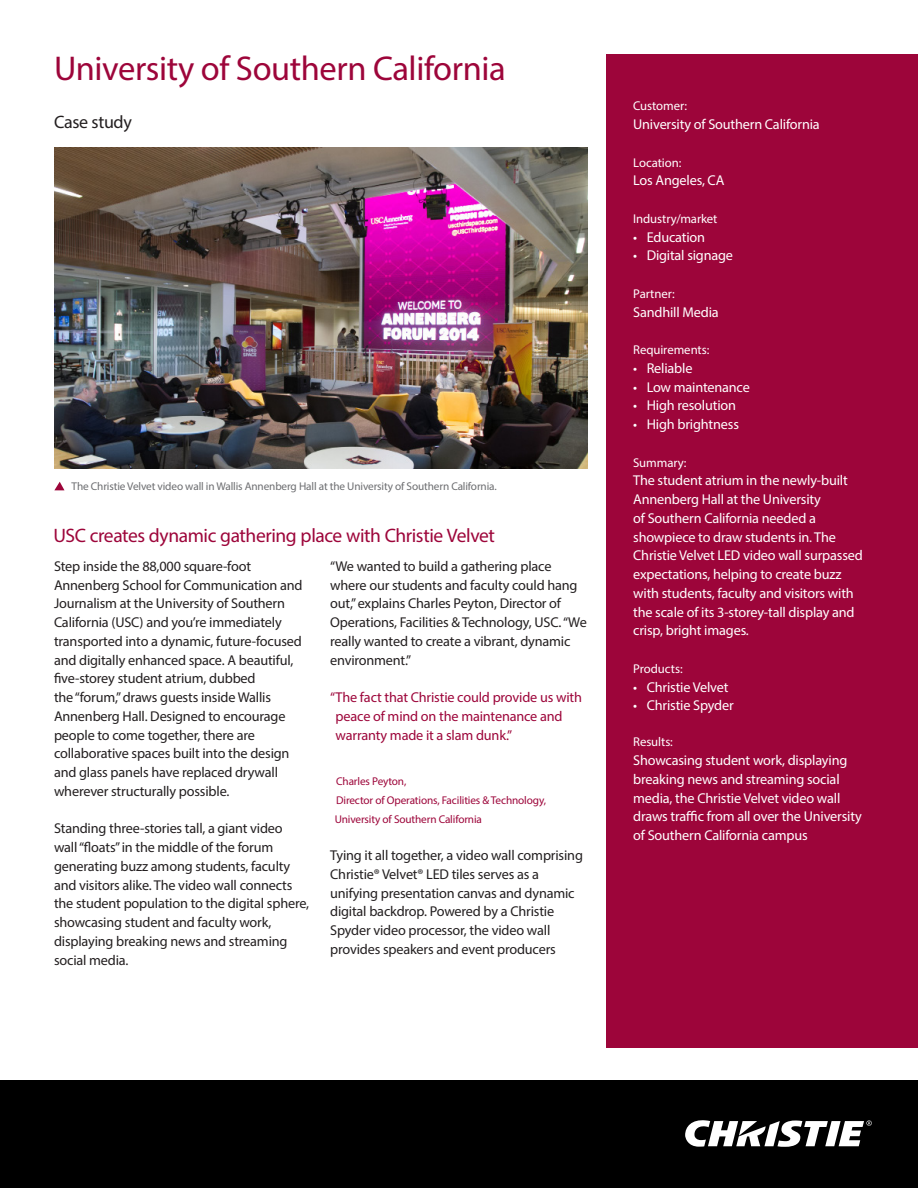
<style>
.page{position:relative;width:918px;height:1188px;background:#fff}
.page>*{position:absolute;margin:0;border:0;box-sizing:border-box;transform-origin:0 0}
.casestudy_title_fina{font:34.5px "Myriad Pro";letter-spacing:-.01em;color:#9d053a}
.headline_noUnderline{font:19.5px "Myriad Pro";letter-spacing:-.02em;color:#9d053a}
.title_subhead_May-13{font:18px "Myriad Pro";letter-spacing:-.015em;color:#231f20}
.body_copy_final_May{font:14.25px/18.8px "Myriad Pro";letter-spacing:-.01em;color:#231f20}
.side_colum_item_fina{font:14.25px/18.8px "Myriad Pro";letter-spacing:-.01em;color:#fff}
.body_copy_final_May-2{font:14.25px/18.8px "Myriad Pro";letter-spacing:-.01em;color:#9d053a}
.side_column_title_fi{font:12.75px "Myriad Pro";letter-spacing:-.005em;color:#fff}
.quotes_final_May-13{font:11.25px/18.8px "Myriad Pro";letter-spacing:-.01em;color:#9d053a}
.caption_copy_final_M{font:11.25px "Myriad Pro";letter-spacing:-.01em;color:#6c6d70}
</style>
<div class="page">
<div style="left:0;top:1080px;width:918px;height:108px;background:#000"></div>
<div style="left:606px;top:54px;width:312px;height:994px;background:#9d053a"></div>
<svg style="left:685px;top:1120px;width:187px;height:27px"></svg>
<svg style="left:54px;top:482px;width:11px;height:8px"></svg>
<img style="left:54px;top:148px;width:534px;height:321px">
<p class="casestudy_title_fina" style="left:54px;top:48px;width:453px">University of Southern California</p>
<p class="title_subhead_May-13" style="left:54px;top:111px;width:80px">Case study</p>
<p class="caption_copy_final_M" style="left:72px;top:480px;width:427px">The Christie Velvet video wall in Wallis Annenberg Hall at the University of Southern California.</p>
<p class="headline_noUnderline" style="left:54px;top:523px;width:443px">USC creates dynamic gathering place with Christie Velvet</p>
<p class="body_copy_final_May" style="left:54px;top:557px;width:250px">Step inside the 88,000 square-foot Annenberg School for Communication and Journalism at the University of Southern California (USC) and you’re immediately transported into a dynamic, future-focused and digitally enhanced space. A beautiful, five-storey student atrium, dubbed<br>the “forum,” draws guests inside Wallis Annenberg Hall. Designed to encourage people to come together, there are collaborative spaces built into the design and glass panels have replaced drywall wherever structurally possible.</p>
<p class="body_copy_final_May" style="left:54px;top:819px;width:257px">Standing three-stories tall, a giant video wall “floats” in the middle of the forum generating buzz among students, faculty and visitors alike. The video wall connects the student population to the digital sphere, showcasing student and faculty work, displaying breaking news and streaming social media.</p>
<p class="body_copy_final_May" style="left:330px;top:557px;width:258px">“We wanted to build a gathering place where our students and faculty could hang out,” explains Charles Peyton, Director of Operations, Facilities &amp; Technology, USC. “We really wanted to create a vibrant, dynamic environment.”</p>
<p class="body_copy_final_May-2" style="left:336px;top:688px;width:248px;text-indent:-5px">“The fact that Christie could provide us with peace of mind on the maintenance and warranty made it a slam dunk.”</p>
<p class="quotes_final_May-13" style="left:335px;top:772px;width:213px">Charles Peyton,<br>Director of Operations, Facilities &amp; Technology,<br>University of Southern California</p>
<p class="body_copy_final_May" style="left:330px;top:846px;width:254px">Tying it all together, a video wall comprising Christie® Velvet® LED tiles serves as a unifying presentation canvas and dynamic digital backdrop. Powered by a Christie Spyder video processor, the video wall provides speakers and event producers</p>
<p class="side_column_title_fi" style="left:633px;top:98px;width:55px">Customer:</p>
<p class="side_colum_item_fina" style="left:633px;top:115px;width:188px">University of Southern California</p>
<p class="side_column_title_fi" style="left:633px;top:154px;width:50px">Location:</p>
<p class="side_colum_item_fina" style="left:633px;top:171px;width:93px">Los Angeles, CA</p>
<p class="side_column_title_fi" style="left:633px;top:211px;width:86px">Industry/market</p>
<p class="side_colum_item_fina" style="left:633px;top:227px;width:73px">• Education</p>
<p class="side_colum_item_fina" style="left:633px;top:246px;width:101px">• Digital signage</p>
<p class="side_column_title_fi" style="left:633px;top:286px;width:43px">Partner:</p>
<p class="side_colum_item_fina" style="left:633px;top:302px;width:87px">Sandhill Media</p>
<p class="side_column_title_fi" style="left:633px;top:342px;width:78px">Requirements:</p>
<p class="side_colum_item_fina" style="left:633px;top:358px;width:61px">• Reliable</p>
<p class="side_colum_item_fina" style="left:633px;top:377px;width:118px">• Low maintenance</p>
<p class="side_colum_item_fina" style="left:633px;top:396px;width:104px">• High resolution</p>
<p class="side_colum_item_fina" style="left:633px;top:415px;width:107px">• High brightness</p>
<p class="side_column_title_fi" style="left:633px;top:454px;width:55px">Summary:</p>
<p class="side_colum_item_fina" style="left:633px;top:471px;width:231px">The student atrium in the newly-built Annenberg Hall at the University<br>of Southern California needed a showpiece to draw students in. The Christie Velvet LED video wall surpassed expectations, helping to create buzz with students, faculty and visitors with the scale of its 3-storey-tall display and crisp, bright images.</p>
<p class="side_column_title_fi" style="left:633px;top:661px;width:51px">Products:</p>
<p class="side_colum_item_fina" style="left:633px;top:677px;width:97px">• Christie Velvet</p>
<p class="side_colum_item_fina" style="left:633px;top:696px;width:102px">• Christie Spyder</p>
<p class="side_column_title_fi" style="left:633px;top:734px;width:41px">Results:</p>
<p class="side_colum_item_fina" style="left:633px;top:751px;width:230px">Showcasing student work, displaying breaking news and streaming social media, the Christie Velvet video wall draws traffic from all over the University of Southern California campus</p>
</div>
